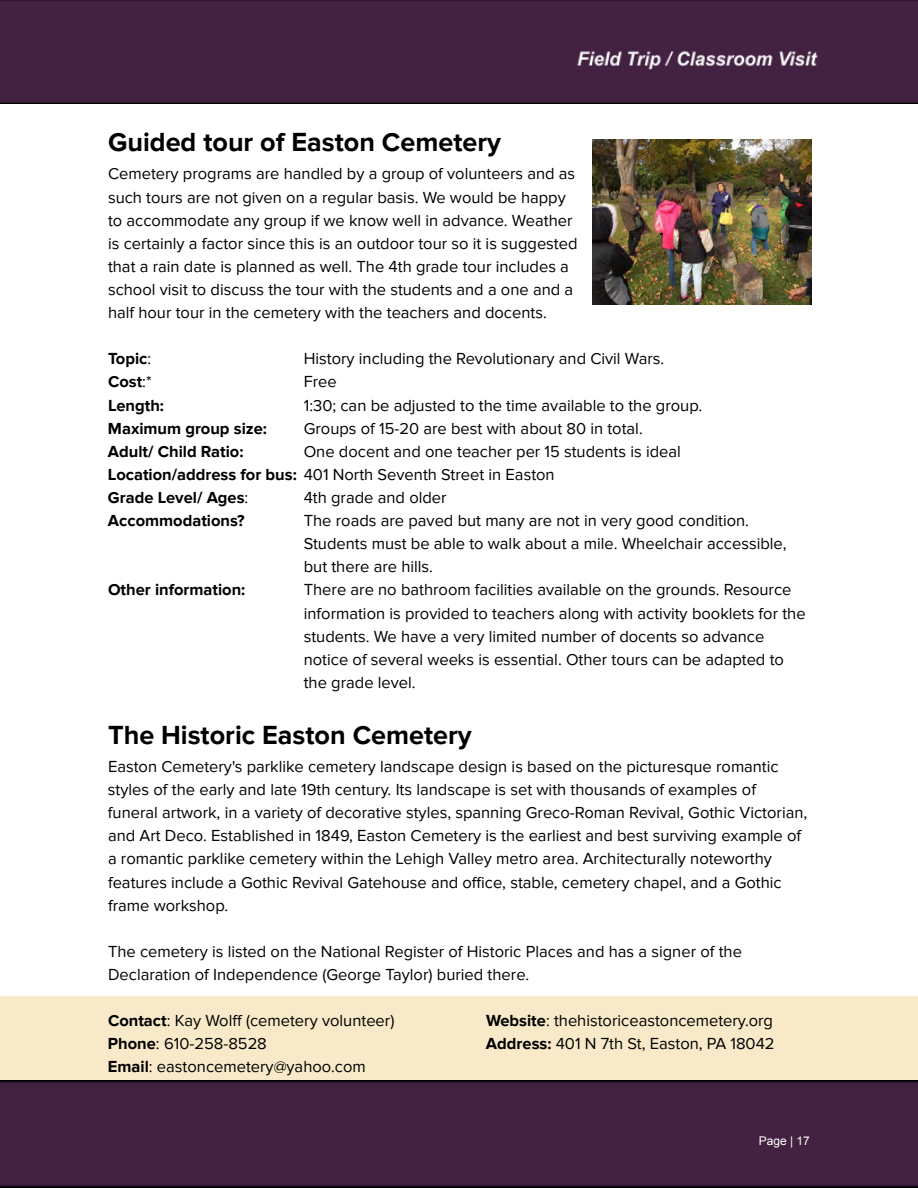
<style>
.page{position:relative;width:918px;height:1188px;background:#fff}
.page>*{position:absolute;margin:0;border:0;box-sizing:border-box;transform-origin:0 0}
.t1{font:700 27px "Proxima Nova";color:#000}
.t2{font:16.5px/23.1px "Proxima Nova";color:#000}
.t3{font:700 16.5px "Proxima Nova";color:#000}
.t4{font:12px "Arial";color:#fff}
.s1{font-weight:400}
.s2{font-weight:700}
</style>
<div class="page">
<div style="left:0;top:0;width:918px;height:104px;background:#422141"></div>
<img style="left:593px;top:140px;width:218px;height:164px">
<div style="left:0;top:1080px;width:918px;height:108px;background:#422141"></div>
<h1 class="t1" style="left:108px;top:126px;width:395px">Guided tour of Easton Cemetery</h1>
<p class="t2" style="left:108px;top:163px;width:471px">Cemetery programs are handled by a group of volunteers and as such tours are not given on a regular basis. We would be happy to accommodate any group if we know well in advance. Weather is certainly a factor since this is an outdoor tour so it is suggested that a rain date is planned as well. The 4th grade tour includes a school visit to discuss the tour with the students and a one and a half hour tour in the cemetery with the teachers and docents.</p>
<p class="t3" style="left:108px;top:349px;width:45px">Topic<span class="s1">:</span></p>
<p class="t2" style="left:304px;top:348px;width:362px">History including the Revolutionary and Civil Wars.</p>
<p class="t3" style="left:108px;top:372px;width:45px">Cost<span class="s1">:*</span></p>
<p class="t2" style="left:304px;top:371px;width:35px">Free</p>
<p class="t3" style="left:108px;top:395px;width:58px">Length:</p>
<p class="t2" style="left:304px;top:394px;width:400px">1:30; can be adjusted to the time available to the group.</p>
<p class="t3" style="left:108px;top:419px;width:161px">Maximum group size:</p>
<p class="t2" style="left:304px;top:417px;width:341px">Groups of 15-20 are best with about 80 in total.</p>
<p class="t3" style="left:108px;top:442px;width:137px">Adult/ Child Ratio:</p>
<p class="t2" style="left:108px;top:440px;width:574px;text-indent:196px">One docent and one teacher per 15 students is ideal<br><span class="s2">Location/address for bus:</span> 401 North Seventh Street in Easton<br><span class="s2">Grade Level/ Ages</span>:</p>
<p class="t2" style="left:304px;top:486px;width:144px">4th grade and older</p>
<p class="t3" style="left:108px;top:511px;width:138px">Accommodations?</p>
<p class="t2" style="left:304px;top:509px;width:484px">The roads are paved but many are not in very good condition.<br>Students must be able to walk about a mile. Wheelchair accessible, but there are hills.</p>
<p class="t3" style="left:108px;top:580px;width:139px">Other information:</p>
<p class="t2" style="left:304px;top:579px;width:503px">There are no bathroom facilities available on the grounds. Resource information is provided to teachers along with activity booklets for the students. We have a very limited number of docents so advance notice of several weeks is essential. Other tours can be adapted to the grade level.</p>
<h1 class="t1" style="left:108px;top:719px;width:365px">The Historic Easton Cemetery</h1>
<p class="t2" style="left:108px;top:755px;width:701px">Easton Cemetery's parklike cemetery landscape design is based on the picturesque romantic styles of the early and late 19th century. Its landscape is set with thousands of examples of funeral artwork, in a variety of decorative styles, spanning Greco-Roman Revival, Gothic Victorian, and Art Deco. Established in 1849, Easton Cemetery is the earliest and best surviving example of a romantic parklike cemetery within the Lehigh Valley metro area. Architecturally noteworthy features include a Gothic Revival Gatehouse and office, stable, cemetery chapel, and a Gothic frame workshop.</p>
<p class="t2" style="left:108px;top:940px;width:635px">The cemetery is listed on the National Register of Historic Places and has a signer of the<br>Declaration of Independence (George Taylor) buried there.</p>
<p class="t2" style="left:108px;top:1009px;width:288px"><span class="s2">Contact</span>: Kay Wolff (cemetery volunteer)<br><span class="s2">Phone</span>: 610-258-8528<br><span class="s2">Email</span>: eastoncemetery@yahoo.com</p>
<p class="t2" style="left:486px;top:1009px;width:290px"><span class="s2">Website</span>: thehistoriceastoncemetery.org<br><span class="s2">Address:</span> 401 N 7th St, Easton, PA 18042</p>
<p class="t4" style="left:759px;top:1133px;width:53px">Page | 17</p>
</div>
